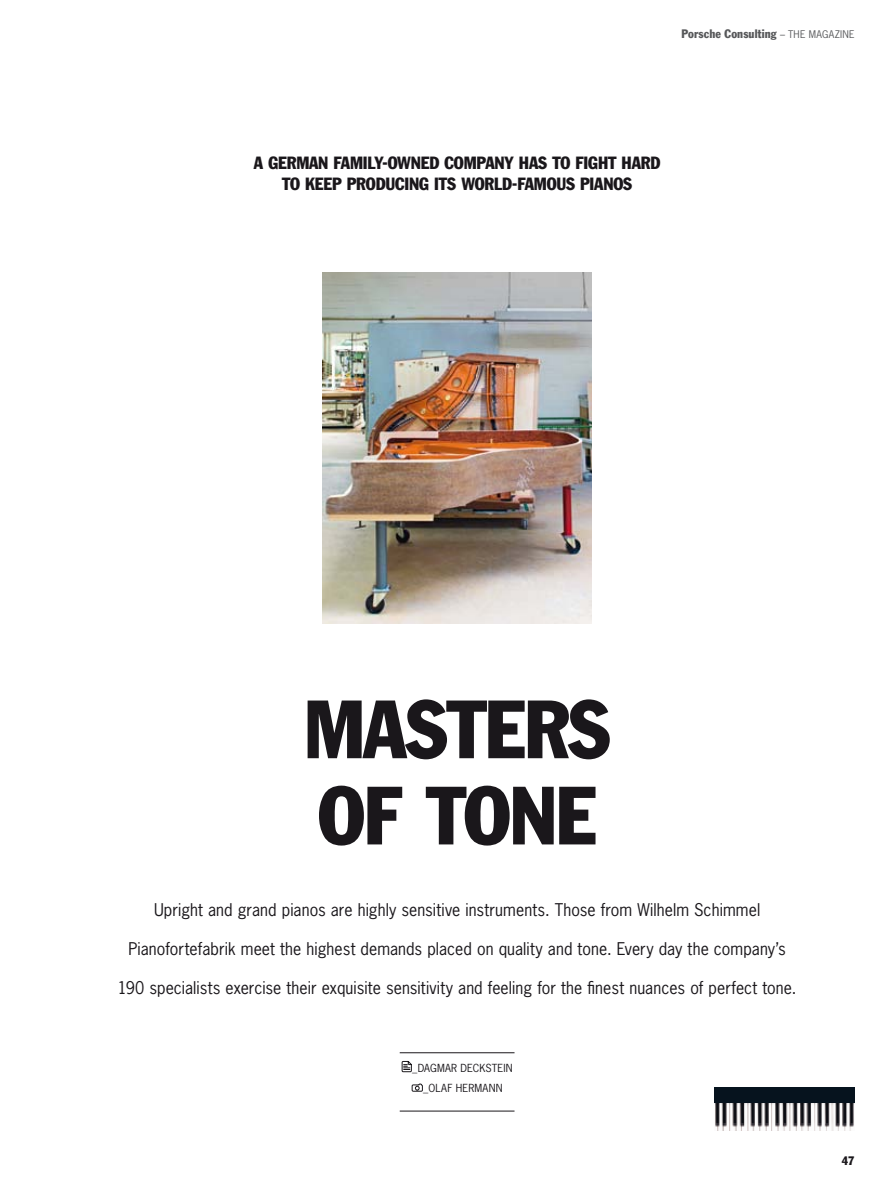
<style>
.page{position:relative;width:893px;height:1191px;background:#fff}
.page>*{position:absolute;margin:0;border:0;box-sizing:border-box;transform-origin:0 0}
.t1{font:condensed 81px/86.2px "Porsche Franklin Gothic";letter-spacing:-.015em;color:#1a171b}
.t2{font:condensed 17.25px/21px "Porsche Franklin Gothic";letter-spacing:-.01em;color:#1a171b;text-align:center}
.t3{font:16.5px "Porsche News Gothic";letter-spacing:.005em;color:#1a171b}
.t4{font:condensed 12px "Porsche Franklin Gothic";letter-spacing:.01em;color:#57585a}
.t5{font:condensed 12px "Porsche Franklin Gothic";color:#1a171b}
.t6{font:10.5px "Porsche News Gothic";letter-spacing:.005em;color:#1a171b}
.s1{font-family:"Porsche News Gothic";font-stretch:normal;font-size:9.9px}
</style>
<div class="page">
<img style="left:714px;top:1102px;width:141px;height:28px">
<div style="left:714px;top:1087px;width:141px;height:15px;background:#06131e"></div>
<img style="left:322px;top:272px;width:270px;height:351px">
<hr style="left:400px;top:1052px;width:114px;height:1px;background:#1a171b">
<hr style="left:400px;top:1110px;width:114px;height:1px;background:#1a171b">
<svg style="left:401px;top:1061px;width:11px;height:11px"></svg>
<svg style="left:411px;top:1083px;width:12px;height:9px"></svg>
<p class="t4" style="left:681px;top:27px;width:175px">PORSCHE CONSULTING <span class="s1">– the MAGAZINe</span></p>
<p class="t2" style="left:254px;top:153px;width:408px">A GERMAN FAMILY-OWNED COMPANY HAS TO FIGHT HARD<br>TO KEEP PRODUCI NG ITS WORLD-FAMOUS PIANOS</p>
<h1 class="t1" style="left:304px;top:686px;width:308px">MASTERS<br>OF TONE</h1>
<p class="t3" style="left:154px;top:899px;width:608px">Upright and grand pianos are highly sensitive instruments. Those from Wilhelm Schimmel</p>
<p class="t3" style="left:128px;top:938px;width:659px">Pianofortefabrik meet the highest demands placed on quality and tone. Every day the company’s</p>
<p class="t3" style="left:118px;top:977px;width:680px">190 specialists exercise their exquisite sensitivity and feeling for the finest nuances of perfect tone.</p>
<p class="t6" style="left:412px;top:1061px;width:20px">_Dagma</p>
<p class="t6" style="left:451px;top:1061px;width:58px">r Deckstein</p>
<p class="t6" style="left:423px;top:1081px;width:19px">_olaf</p>
<p class="t6" style="left:456px;top:1081px;width:27px">hermann</p>
<p class="t5" style="left:842px;top:1153px;width:14px">47</p>
</div>
